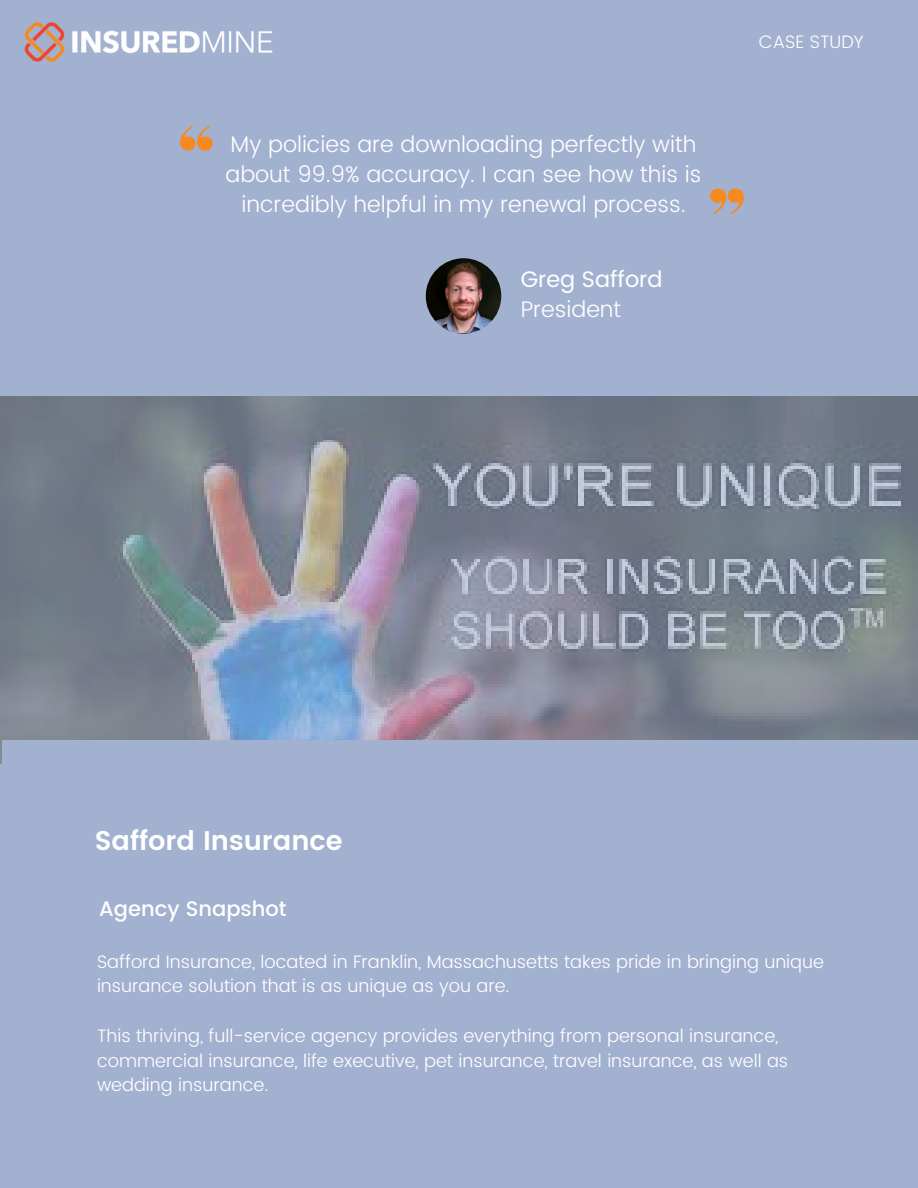
<style>
.page{position:relative;width:918px;height:1188px;background:#a3b1d0}
.page>*{position:absolute;margin:0;border:0;box-sizing:border-box;transform-origin:0 0}
.t1{font:600 27px "Poppins";color:#fff}
.t2{font:300 22.5px/30.3px "Poppins";color:#fff;text-align:center}
.t3{font:22.5px "Poppins";color:#fff}
.t4{font:500 21px "Poppins";color:#fff}
.t5{font:300 18px/24.8px "Poppins";color:#fff}
</style>
<div class="page">
<img style="left:0;top:397px;width:918px;height:366px">
<div style="left:2px;top:740px;width:916px;height:448px;background:#a3b1d0"></div>
<svg style="left:180px;top:126px;width:33px;height:25px"></svg>
<svg style="left:710px;top:189px;width:34px;height:25px"></svg>
<img style="left:426px;top:258px;width:75px;height:76px;border-radius:50%">
<img style="left:24px;top:22px;width:249px;height:40px">
<p class="t2" style="left:225px;top:129px;width:478px">My policies are downloading perfectly with about 99.9% accuracy. I can see how this is incredibly helpful in my renewal process.</p>
<p class="t3" style="left:521px;top:266px;width:143px">Greg Safford</p>
<p class="t2" style="left:521px;top:294px;width:102px">President</p>
<p class="t5" style="left:759px;top:29px;width:106px">CASE STUDY</p>
<h1 class="t1" style="left:95px;top:825px;width:249px">Safford Insurance</h1>
<p class="t4" style="left:99px;top:897px;width:189px">Agency Snapshot</p>
<p class="t5" style="left:97px;top:949px;width:729px">Safford Insurance, located in Franklin, Massachusetts takes pride in bringing unique insurance solution that is as unique as you are.</p>
<p class="t5" style="left:97px;top:1023px;width:693px">This thriving, full-service agency provides everything from personal insurance, commercial insurance, life executive, pet insurance, travel insurance, as well as wedding insurance.</p>
</div>
